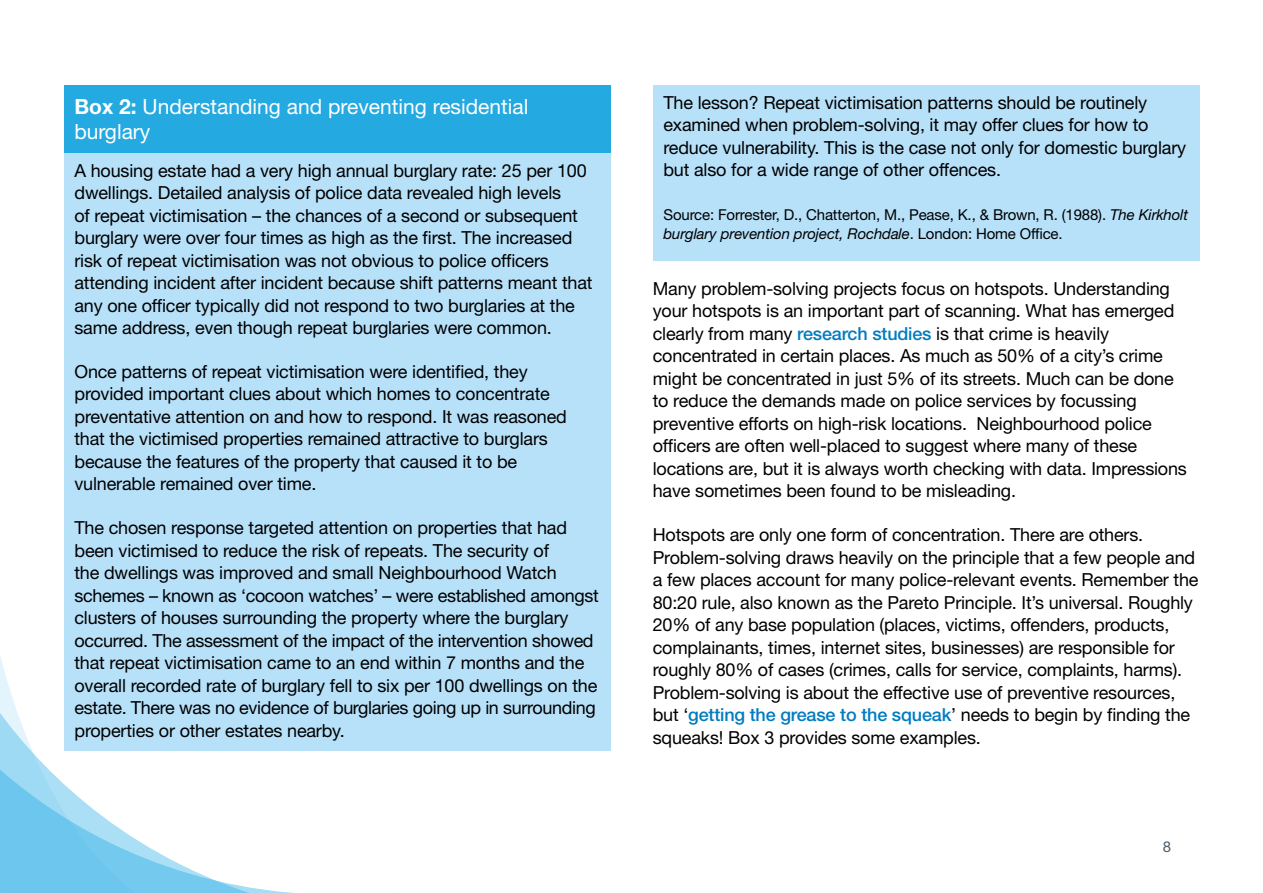
<style>
.page{position:relative;width:1263px;height:893px;background:#fff}
.page>*{position:absolute;margin:0;border:0;box-sizing:border-box;transform-origin:0 0}
.t1{font:21px/25.2px "Helvetica Neue LT Std";color:#fff}
.t2{font:18px/22.5px "Helvetica Neue LT Std";letter-spacing:-.01em;color:#000}
.t3{font:15px/19.5px "Helvetica Neue LT Std";letter-spacing:-.01em;color:#000}
.t4{font:15px "Helvetica Neue LT Std";color:#4f606d}
.s1{font-weight:700}
.s2{font-style:italic}
.s3{font-weight:500;color:#027cc0}
</style>
<div class="page">
<svg style="left:0;top:690px;width:394px;height:203px"></svg>
<div style="left:64px;top:85px;width:546px;height:68px;background:#25a9e1"></div>
<div style="left:64px;top:153px;width:546px;height:597px;background:#b7e0f9"></div>
<div style="left:653px;top:85px;width:546px;height:176px;background:#b7e0f9"></div>
<p class="t1" style="left:74px;top:94px;width:455px"><span class="s1">Box 2:</span> Understanding and preventing residential burglary</p>
<p class="t2" style="left:74px;top:159px;width:519px">A housing estate had a very high annual burglary rate: 25 per 100 dwellings. Detailed analysis of police data revealed high levels<br>of repeat victimisation – the chances of a second or subsequent burglary were over four times as high as the first. The increased risk of repeat victimisation was not obvious to police officers attending incident after incident because shift patterns meant that any one officer typically did not respond to two burglaries at the same address, even though repeat burglaries were common.</p>
<p class="t2" style="left:74px;top:360px;width:494px">Once patterns of repeat victimisation were identified, they provided important clues about which homes to concentrate preventative attention on and how to respond. It was reasoned that the victimised properties remained attractive to burglars because the features of the property that caused it to be vulnerable remained over time.</p>
<p class="t2" style="left:74px;top:516px;width:526px">The chosen response targeted attention on properties that had been victimised to reduce the risk of repeats. The security of<br>the dwellings was improved and small Neighbourhood Watch schemes – known as ‘cocoon watches’ – were established amongst clusters of houses surrounding the property where the burglary occurred. The assessment of the impact of the intervention showed that repeat victimisation came to an end within 7 months and the overall recorded rate of burglary fell to six per 100 dwellings on the estate. There was no evidence of burglaries going up in surrounding properties or other estates nearby.</p>
<p class="t2" style="left:663px;top:91px;width:524px">The lesson? Repeat victimisation patterns should be routinely examined when problem-solving, it may offer clues for how to reduce vulnerability. This is the case not only for domestic burglary but also for a wide range of other offences.</p>
<p class="t3" style="left:663px;top:204px;width:526px">Source: Forrester, D., Chatterton, M., Pease, K., &amp; Brown, R. (1988). <span class="s2">The Kirkholt burglary prevention project, Rochdale</span>. London: Home Office.</p>
<p class="t2" style="left:653px;top:277px;width:536px">Many problem-solving projects focus on hotspots. Understanding your hotspots is an important part of scanning. What has emerged clearly from many <span class="s3">research studies</span> is that crime is heavily concentrated in certain places. As much as 50% of a city’s crime might be concentrated in just 5% of its streets. Much can be done to reduce the demands made on police services by focussing preventive efforts on high-risk locations. Neighbourhood police officers are often well-placed to suggest where many of these locations are, but it is always worth checking with data. Impressions have sometimes been found to be misleading.</p>
<p class="t2" style="left:653px;top:523px;width:547px">Hotspots are only one form of concentration. There are others.<br>Problem-solving draws heavily on the principle that a few people and a few places account for many police-relevant events. Remember the 80:20 rule, also known as the Pareto Principle. It’s universal. Roughly 20% of any base population (places, victims, offenders, products, complainants, times, internet sites, businesses) are responsible for roughly 80% of cases (crimes, calls for service, complaints, harms).<br>Problem-solving is about the effective use of preventive resources, but ‘<span class="s3">getting the grease to the squeak</span>’ needs to begin by finding the squeaks! Box 3 provides some examples.</p>
<p class="t4" style="left:1163px;top:838px;width:10px">8</p>
</div>
